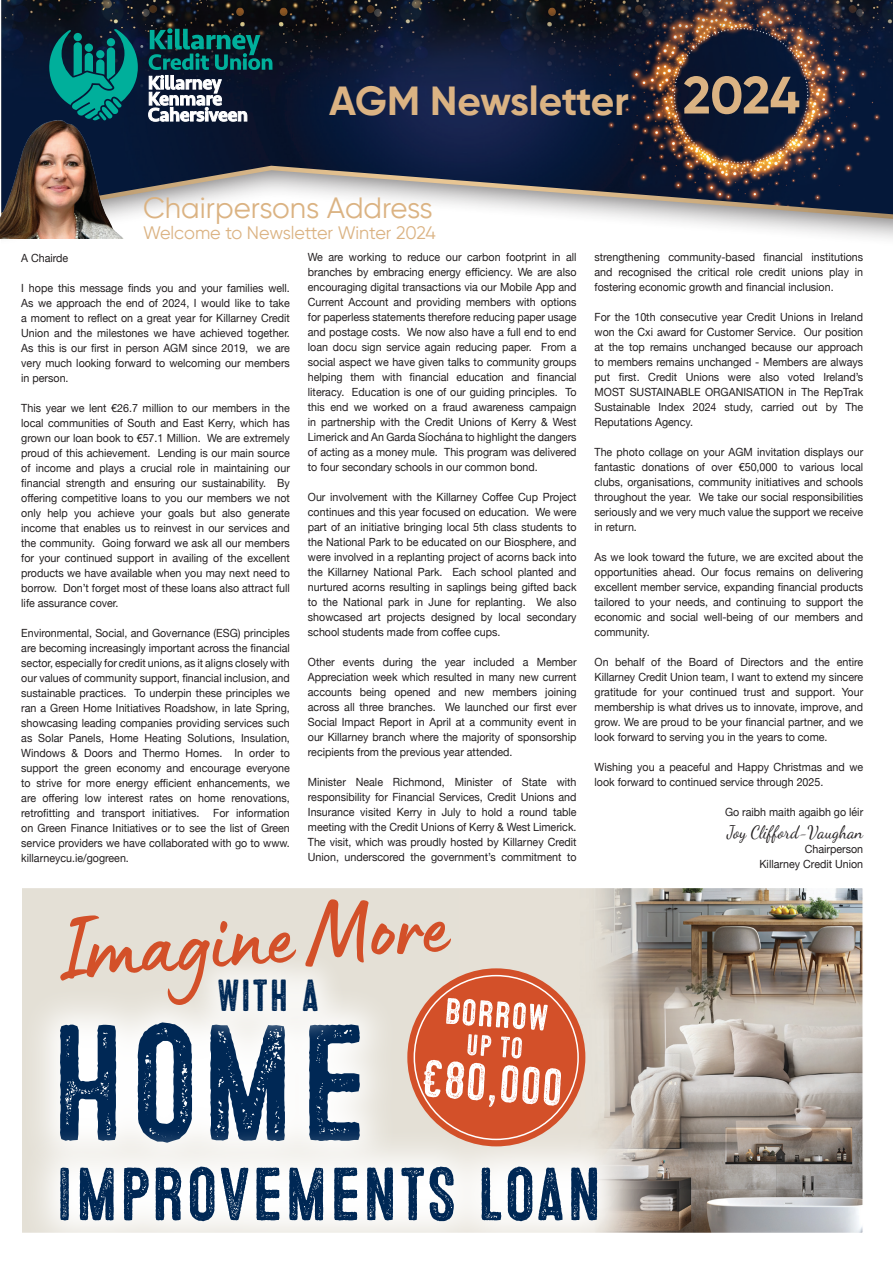
<style>
.page{position:relative;width:893px;height:1263px;background:#fff}
.page>*{position:absolute;margin:0;border:0;box-sizing:border-box;transform-origin:0 0}
.t1{font:165px "Microbrew Three W01";color:#002855}
.t2{font:90px "Lumios Marker";color:#d35029}
.t3{font:75px "Microbrew Three W01";color:#002855}
.t4{font:45px "Microbrew Three W01";color:#002855}
.t5{font:700 40.5px "Gilroy";letter-spacing:-.015em;color:#dbb383}
.t6{font:29.25px "Gilroy";color:#dbb383}
.t7{font:18px "Gilroy";letter-spacing:-.01em;color:#dbb383}
.t8{font:18px "Dancing Script";color:#231f20;scale:.95 1}
.t9{font:11.25px/15px "Helvetica Neue";color:#231f20;text-align:justify;scale:.95 1}
.s1{font-size:52.5px}
</style>
<div class="page">
<div style="left:0;top:0;width:893px;height:248px;background:#231f20;opacity:.6"></div>
<svg style="left:0;top:0;width:893px;height:224px;background:#393e4f"></svg>
<svg style="left:49px;top:29px;width:89px;height:77px;background:#046e6d"></svg>
<svg style="left:148px;top:28px;width:124px;height:94px;background:#30555e"></svg>
<div style="left:21px;top:887px;width:842px;height:346px;background:#e4e0d6"></div>
<img style="left:505px;top:890px;width:356px;height:341px">
<svg style="left:41px;top:1005px;width:335px;height:122px;background:#faf9f8"></svg>
<div style="left:188px;top:948px;width:161px;height:95px;background:#fff;opacity:.75"></div>
<svg style="left:40px;top:1127px;width:597px;height:104px;background:#f5f3f0"></svg>
<svg style="left:407px;top:968px;width:178px;height:178px;background:#d86745"></svg>
<div style="left:414px;top:976px;width:164px;height:163px;background:#d35029;border-radius:50%"></div>
<svg style="left:424px;top:998px;width:137px;height:109px"></svg>
<div style="left:21px;top:887px;width:843px;height:347px;border:2px solid #fff"></div>
<img style="left:0;top:106px;width:171px;height:132px">
<p class="t5" style="left:329px;top:75px;width:472px">AGM Newsletter <span class="s1">2024</span></p>
<p class="t6" style="left:143px;top:189px;width:291px">Chairpersons Address</p>
<p class="t7" style="left:143px;top:222px;width:294px">Welcome to Newsletter Winter 2024</p>
<p class="t9" style="left:21px;top:251px;width:51px">A Chairde</p>
<p class="t9" style="left:21px;top:281px;width:284px">I hope this message finds you and your families well.<br>As we approach the end of 2024, I would like to take a moment to reflect on a great year for Killarney Credit Union and the milestones we have achieved together.<br>As this is our first in person AGM since 2019, we are very much looking forward to welcoming our members in person.</p>
<p class="t9" style="left:21px;top:401px;width:284px">This year we lent €26.7 million to our members in the local communities of South and East Kerry, which has grown our loan book to €57.1 Million. We are extremely proud of this achievement. Lending is our main source of income and plays a crucial role in maintaining our financial strength and ensuring our sustainability. By offering competitive loans to you our members we not only help you achieve your goals but also generate income that enables us to reinvest in our services and the community. Going forward we ask all our members for your continued support in availing of the excellent products we have available when you may next need to borrow. Don’t forget most of these loans also attract full life assurance cover.</p>
<p class="t9" style="left:21px;top:626px;width:284px">Environmental, Social, and Governance (ESG) principles are becoming increasingly important across the financial sector, especially for credit unions, as it aligns closely with our values of community support, financial inclusion, and sustainable practices. To underpin these principles we ran a Green Home Initiatives Roadshow, in late Spring, showcasing leading companies providing services such as Solar Panels, Home Heating Solutions, Insulation, Windows &amp; Doors and Thermo Homes. In order to support the green economy and encourage everyone to strive for more energy efficient enhancements, we are offering low interest rates on home renovations, retrofitting and transport initiatives. For information on Green Finance Initiatives or to see the list of Green service providers we have collaborated with go to www. killarneycu.ie/gogreen.</p>
<p class="t9" style="left:308px;top:251px;width:284px">We are working to reduce our carbon footprint in all branches by embracing energy efficiency. We are also encouraging digital transactions via our Mobile App and Current Account and providing members with options for paperless statements therefore reducing paper usage and postage costs. We now also have a full end to end loan docu sign service again reducing paper. From a social aspect we have given talks to community groups helping them with financial education and financial literacy. Education is one of our guiding principles. To this end we worked on a fraud awareness campaign in partnership with the Credit Unions of Kerry &amp; West Limerick and An Garda Síochána to highlight the dangers of acting as a money mule. This program was delivered to four secondary schools in our common bond.</p>
<p class="t9" style="left:308px;top:491px;width:284px">Our involvement with the Killarney Coffee Cup Project continues and this year focused on education. We were part of an initiative bringing local 5th class students to the National Park to be educated on our Biosphere, and were involved in a replanting project of acorns back into the Killarney National Park. Each school planted and nurtured acorns resulting in saplings being gifted back to the National park in June for replanting. We also showcased art projects designed by local secondary school students made from coffee cups.</p>
<p class="t9" style="left:308px;top:656px;width:284px">Other events during the year included a Member Appreciation week which resulted in many new current accounts being opened and new members joining across all three branches. We launched our first ever Social Impact Report in April at a community event in our Killarney branch where the majority of sponsorship recipients from the previous year attended.</p>
<p class="t9" style="left:308px;top:776px;width:284px">Minister Neale Richmond, Minister of State with responsibility for Financial Services, Credit Unions and Insurance visited Kerry in July to hold a round table meeting with the Credit Unions of Kerry &amp; West Limerick.<br>The visit, which was proudly hosted by Killarney Credit Union, underscored the government’s commitment to</p>
<p class="t2" style="left:49px;top:894px;width:395px;rotate:-4deg">Imagine More</p>
<p class="t4" style="left:217px;top:972px;width:105px">WITH A</p>
<p class="t1" style="left:48px;top:995px;width:323px">HOME</p>
<p class="t9" style="left:595px;top:250px;width:284px">strengthening community-based financial institutions and recognised the critical role credit unions play in fostering economic growth and financial inclusion.</p>
<p class="t9" style="left:595px;top:310px;width:284px">For the 10th consecutive year Credit Unions in Ireland won the Cxi award for Customer Service. Our position at the top remains unchanged because our approach to members remains unchanged - Members are always put first. Credit Unions were also voted Ireland’s MOST SUSTAINABLE ORGANISATION in The RepTrak Sustainable Index 2024 study, carried out by The Reputations Agency.</p>
<p class="t9" style="left:595px;top:445px;width:284px">The photo collage on your AGM invitation displays our fantastic donations of over €50,000 to various local clubs, organisations, community initiatives and schools throughout the year. We take our social responsibilities seriously and we very much value the support we receive in return.</p>
<p class="t9" style="left:595px;top:550px;width:284px">As we look toward the future, we are excited about the opportunities ahead. Our focus remains on delivering excellent member service, expanding financial products tailored to your needs, and continuing to support the economic and social well-being of our members and community.</p>
<p class="t9" style="left:595px;top:655px;width:284px">On behalf of the Board of Directors and the entire Killarney Credit Union team, I want to extend my sincere gratitude for your continued trust and support. Your membership is what drives us to innovate, improve, and grow. We are proud to be your financial partner, and we look forward to serving you in the years to come.</p>
<p class="t9" style="left:595px;top:760px;width:284px">Wishing you a peaceful and Happy Christmas and we look forward to continued service through 2025.</p>
<p class="t9" style="left:725px;top:805px;width:147px">Go raibh maith agaibh go léir</p>
<p class="t8" style="left:727px;top:821px;width:145px">Joy Clifford-Vaughan</p>
<p class="t9" style="left:759px;top:842px;width:111px;text-align:right">Chairperson<br>Killarney Credit Union</p>
<p class="t3" style="left:55px;top:1154px;width:549px">IMPROVEMENTS LOAN</p>
</div>
